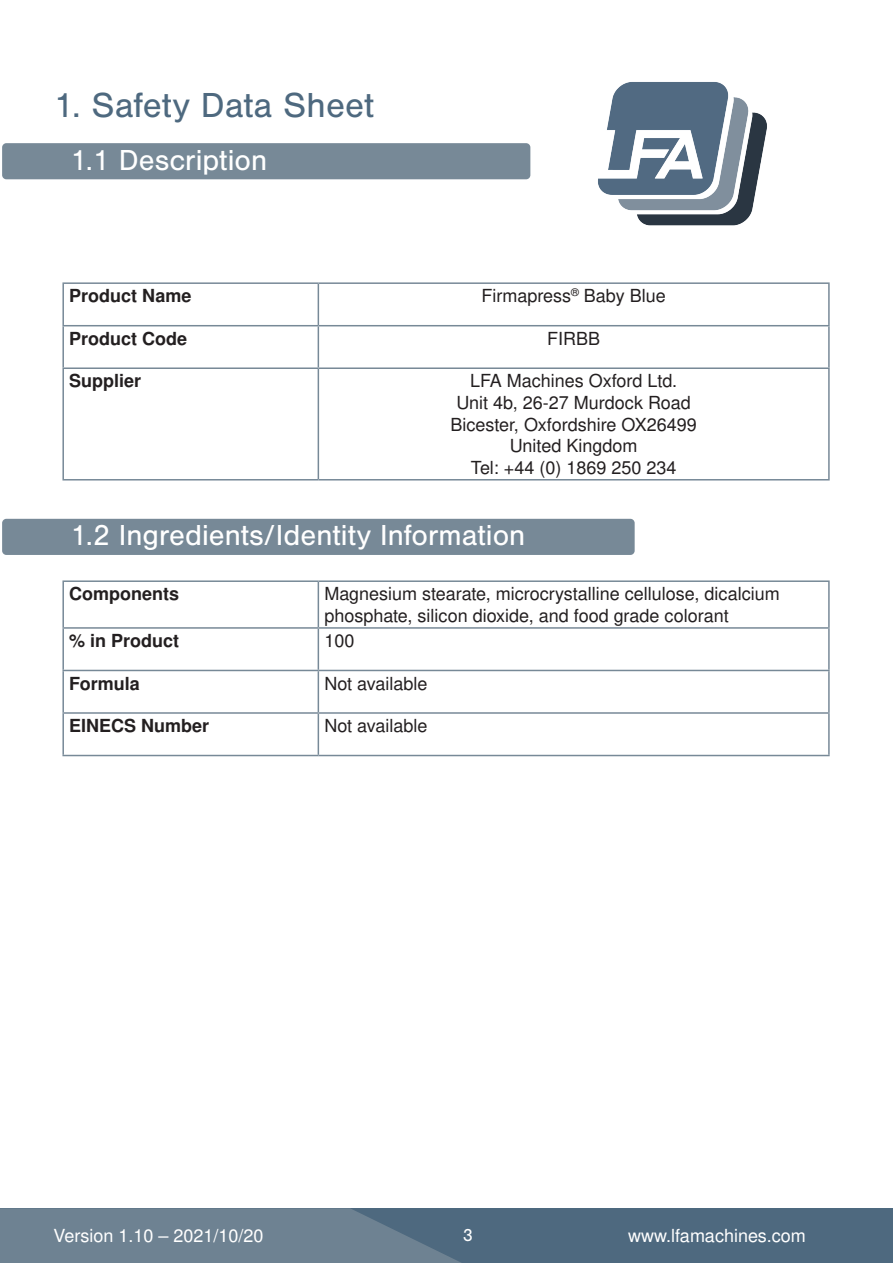
<style>
.page{position:relative;width:893px;height:1263px;background:#fff}
.page>*{position:absolute;margin:0;border:0;box-sizing:border-box;transform-origin:0 0}
.Subheading_0{font:36px "Nimbus San";color:#4e697f}
.Subheading_1{font:30px "Nimbus San";color:#fff}
.t1{font:18px/21.6px "Nimbus San L";color:#231f20}
.t2{font:700 18px "Nimbus San L";color:#231f20}
.t3{font:18px "Nimbus San L";color:#fff}
.t4{font:18px "Nimbus San";color:#fff}
</style>
<div class="page">
<div style="left:1px;top:1208px;width:892px;height:55px;background:#4e697f"></div>
<svg style="left:0;top:1208px;width:461px;height:55px;background:#6a7e8f"></svg>
<img style="left:598px;top:82px;width:169px;height:144px">
<div style="left:2px;top:143px;width:528px;height:36px;background:#778997;border-radius:4px"></div>
<hr style="left:62px;top:282px;width:256px;height:2px;background:#778997">
<hr style="left:62px;top:284px;width:2px;height:41px;background:#778997">
<hr style="left:318px;top:282px;width:512px;height:2px;background:#778997">
<hr style="left:318px;top:284px;width:1px;height:41px;background:#778997">
<hr style="left:828px;top:284px;width:2px;height:41px;background:#778997">
<hr style="left:62px;top:325px;width:256px;height:1px;background:#778997">
<hr style="left:62px;top:326px;width:2px;height:41px;background:#778997">
<hr style="left:318px;top:325px;width:512px;height:1px;background:#778997">
<hr style="left:318px;top:326px;width:1px;height:41px;background:#778997">
<hr style="left:828px;top:326px;width:2px;height:41px;background:#778997">
<hr style="left:62px;top:367px;width:256px;height:2px;background:#778997">
<hr style="left:62px;top:369px;width:2px;height:110px;background:#778997">
<hr style="left:318px;top:367px;width:512px;height:2px;background:#778997">
<hr style="left:318px;top:369px;width:1px;height:110px;background:#778997">
<hr style="left:828px;top:369px;width:2px;height:110px;background:#778997">
<hr style="left:62px;top:479px;width:256px;height:1px;background:#778997">
<hr style="left:318px;top:479px;width:512px;height:1px;background:#778997">
<div style="left:2px;top:519px;width:633px;height:36px;background:#778997;border-radius:4px"></div>
<hr style="left:62px;top:580px;width:256px;height:2px;background:#778997">
<hr style="left:62px;top:582px;width:2px;height:45px;background:#778997">
<hr style="left:318px;top:580px;width:512px;height:2px;background:#778997">
<hr style="left:318px;top:582px;width:1px;height:45px;background:#778997">
<hr style="left:828px;top:582px;width:2px;height:45px;background:#778997">
<hr style="left:62px;top:627px;width:256px;height:2px;background:#778997">
<hr style="left:62px;top:629px;width:2px;height:41px;background:#778997">
<hr style="left:318px;top:627px;width:512px;height:2px;background:#778997">
<hr style="left:318px;top:629px;width:1px;height:41px;background:#778997">
<hr style="left:828px;top:629px;width:2px;height:41px;background:#778997">
<hr style="left:62px;top:670px;width:256px;height:1px;background:#778997">
<hr style="left:62px;top:671px;width:2px;height:41px;background:#778997">
<hr style="left:318px;top:670px;width:512px;height:1px;background:#778997">
<hr style="left:318px;top:671px;width:1px;height:41px;background:#778997">
<hr style="left:828px;top:671px;width:2px;height:41px;background:#778997">
<hr style="left:62px;top:712px;width:256px;height:2px;background:#778997">
<hr style="left:62px;top:714px;width:2px;height:41px;background:#778997">
<hr style="left:318px;top:712px;width:512px;height:2px;background:#778997">
<hr style="left:318px;top:714px;width:1px;height:41px;background:#778997">
<hr style="left:828px;top:714px;width:2px;height:41px;background:#778997">
<hr style="left:62px;top:755px;width:256px;height:1px;background:#778997">
<hr style="left:318px;top:755px;width:512px;height:1px;background:#778997">
<p class="Subheading_0" style="left:54px;top:85px;width:321px">1. Safety Data Sheet</p>
<p class="Subheading_1" style="left:71px;top:143px;width:198px">1.1 Description</p>
<p class="t2" style="left:69px;top:283px;width:124px">Product Name</p>
<p class="t1" style="left:482px;top:284px;width:186px">Firmapress<sup>®</sup> Baby Blue</p>
<p class="t2" style="left:69px;top:326px;width:120px">Product Code</p>
<p class="t1" style="left:547px;top:327px;width:54px">FIRBB</p>
<p class="t2" style="left:69px;top:368px;width:74px">Supplier</p>
<p class="t1" style="left:470px;top:370px;width:209px">LFA Machines Oxford Ltd.</p>
<p class="t1" style="left:456px;top:391px;width:236px">Unit 4b, 26-27 Murdock Road</p>
<p class="t1" style="left:450px;top:413px;width:248px">Bicester, Oxfordshire OX26499</p>
<p class="t1" style="left:510px;top:434px;width:129px">United Kingdom</p>
<p class="t1" style="left:471px;top:456px;width:207px">Tel: +44 (0) 1869 250 234</p>
<p class="Subheading_1" style="left:71px;top:519px;width:456px">1.2 Ingredients/Identity Information</p>
<p class="t2" style="left:69px;top:581px;width:112px">Components</p>
<p class="t1" style="left:324px;top:582px;width:457px">Magnesium stearate, microcrystalline cellulose, dicalcium phosphate, silicon dioxide, and food grade colorant</p>
<p class="t2" style="left:69px;top:628px;width:112px">% in Product</p>
<p class="t1" style="left:324px;top:629px;width:32px">100</p>
<p class="t2" style="left:69px;top:670px;width:72px">Formula</p>
<p class="t1" style="left:324px;top:672px;width:105px">Not available</p>
<p class="t2" style="left:69px;top:713px;width:142px">EINECS Number</p>
<p class="t1" style="left:324px;top:714px;width:105px">Not available</p>
<p class="t3" style="left:53px;top:1222px;width:212px">Version 1.10 – 2021/10/20</p>
<p class="t4" style="left:456px;top:1225px;width:12px">3</p>
<p class="t3" style="left:690px;top:1222px;width:147px">tabletpr ses.com</p>
<p class="t4" style="left:463px;top:1225px;width:12px">3</p>
<p class="t3" style="left:628px;top:1223px;width:179px">www.lfamachines.com</p>
</div>
